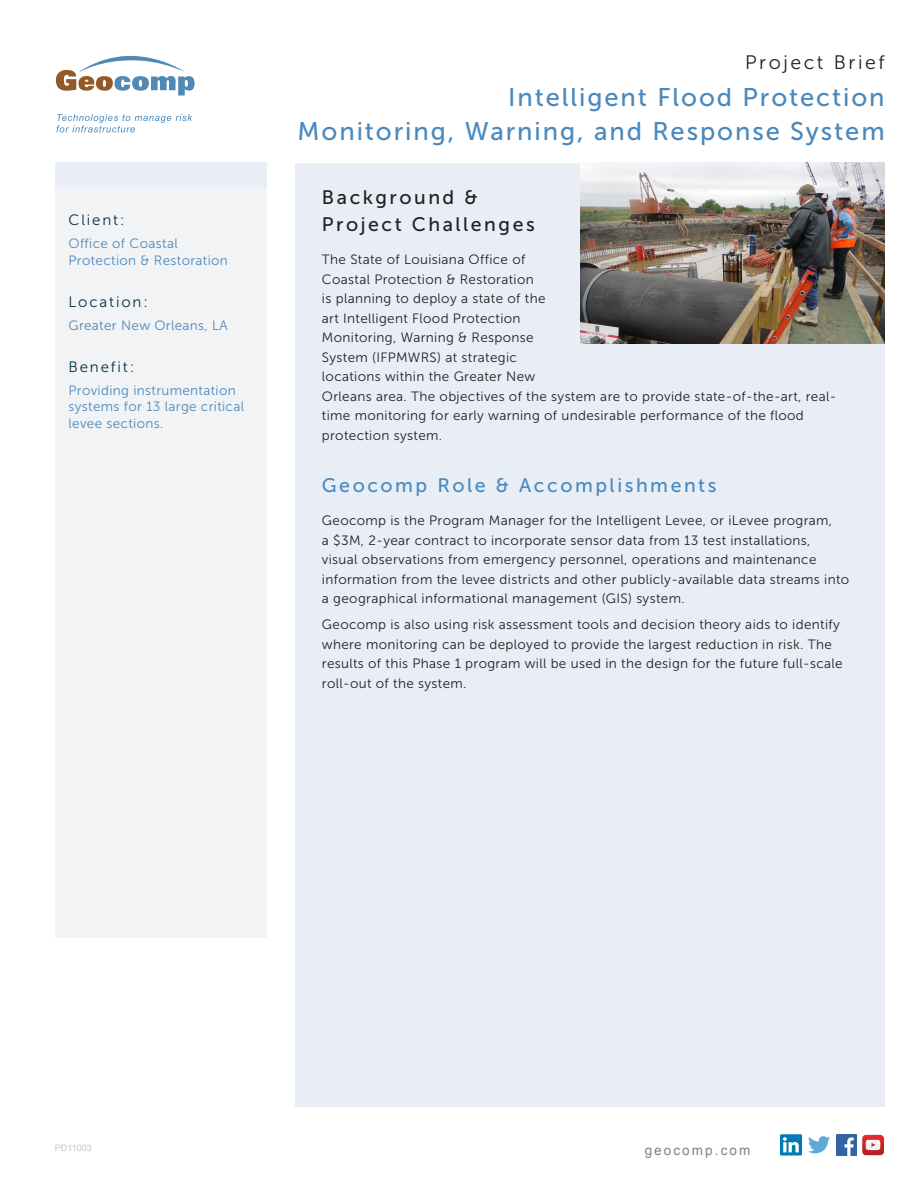
<style>
.page{position:relative;width:918px;height:1188px;background:#fff}
.page>*{position:absolute;margin:0;border:0;box-sizing:border-box;transform-origin:0 0}
.Project_title_-_blue{font:25.5px "Museo Sans 500";letter-spacing:.075em;color:#4a89be}
.Background___Project{font:19.5px/27px "Museo Sans 500";letter-spacing:.13em;color:#231f20}
.Geocomp_Role___Accom{font:19.5px "Museo Sans 500";letter-spacing:.13em;color:#4a89be}
.t1{font:19.5px "Museo Sans 300";letter-spacing:.13em;color:#231f20}
.L_Side_Bar_-_lead_te{font:15px "Museo Sans 300";letter-spacing:.125em;color:#052f45}
.PD_body_text{font:13.5px/19.5px "Museo Sans 300";letter-spacing:.025em;color:#231f20}
.Geocomp_Role___Accom-2{font:13.5px/19.5px "Museo Sans 300";letter-spacing:.025em;color:#231f20}
.L_Side_Bar_-_info_te{font:13.5px/16.2px "Museo Sans 300";letter-spacing:.025em;color:#4a89be}
.Title{font:13.5px "Arial";letter-spacing:.155em;color:#808285}
.t2{font:9px "Arial";color:#c7c8ca}
</style>
<div class="page">
<div style="left:55px;top:163px;width:212px;height:24px;background:#e9eef6"></div>
<div style="left:295px;top:163px;width:590px;height:944px;background:#e9eef6"></div>
<svg style="left:56px;top:56px;width:139px;height:39px"></svg>
<svg style="left:56px;top:114px;width:136px;height:19px"></svg>
<div style="left:55px;top:187px;width:212px;height:751px;background:#f2f3f4"></div>
<img style="left:836px;top:1134px;width:21px;height:22px">
<svg style="left:808px;top:1136px;width:22px;height:17px"></svg>
<div style="left:780px;top:1134px;width:22px;height:22px;background:#007bb6;border-radius:2px"></div>
<svg style="left:783px;top:1137px;width:16px;height:15px"></svg>
<img style="left:863px;top:1134px;width:20px;height:21px">
<img style="left:580px;top:163px;width:305px;height:181px">
<p class="L_Side_Bar_-_lead_te" style="left:69px;top:212px;width:57px">Client:</p>
<p class="L_Side_Bar_-_info_te" style="left:69px;top:236px;width:161px">Office of Coastal<br>Protection &amp; Restoration</p>
<p class="L_Side_Bar_-_lead_te" style="left:69px;top:294px;width:81px">Location:</p>
<p class="L_Side_Bar_-_info_te" style="left:69px;top:318px;width:161px">Greater New Orleans, LA</p>
<p class="L_Side_Bar_-_lead_te" style="left:69px;top:359px;width:67px">Benefit:</p>
<p class="L_Side_Bar_-_info_te" style="left:69px;top:383px;width:177px">Providing instrumentation systems for 13 large critical levee sections.</p>
<h2 class="t1" style="left:745px;top:52px;width:141px">Project Brief</h2>
<p class="Project_title_-_blue" style="left:508px;top:83px;width:378px">Intelligent Flood Protection</p>
<p class="Project_title_-_blue" style="left:298px;top:117px;width:589px">Monitoring, Warning, and Response System</p>
<p class="Background___Project" style="left:322px;top:184px;width:214px">Background &amp;<br>Project Challenges</p>
<p class="Geocomp_Role___Accom-2" style="left:322px;top:250px;width:516px">The State of Louisiana Office of<br>Coastal Protection &amp; Restoration<br>is planning to deploy a state of the<br>art Intelligent Flood Protection<br>Monitoring, Warning &amp; Response<br>System (IFPMWRS) at strategic<br>locations within the Greater New<br>Orleans area. The objectives of the system are to provide state-of-the-art, real&shy;time monitoring for early warning of undesirable performance of the flood protection system.</p>
<p class="Geocomp_Role___Accom" style="left:322px;top:475px;width:396px">Geocomp Role &amp; Accomplishments</p>
<p class="PD_body_text" style="left:322px;top:511px;width:529px">Geocomp is the Program Manager for the Intelligent Levee, or iLevee program,<br>a $3M, 2-year contract to incorporate sensor data from 13 test installations, visual observations from emergency personnel, operations and maintenance information from the levee districts and other publicly-available data streams into a geographical informational management (GIS) system.</p>
<p class="PD_body_text" style="left:322px;top:615px;width:522px">Geocomp is also using risk assessment tools and decision theory aids to identify where monitoring can be deployed to provide the largest reduction in risk. The results of this Phase 1 program will be used in the design for the future full-scale roll-out of the system.</p>
<p class="t2" style="left:55px;top:1142px;width:38px">PD11003</p>
<p class="Title" style="left:645px;top:1141px;width:107px">geocomp.com</p>
</div>
